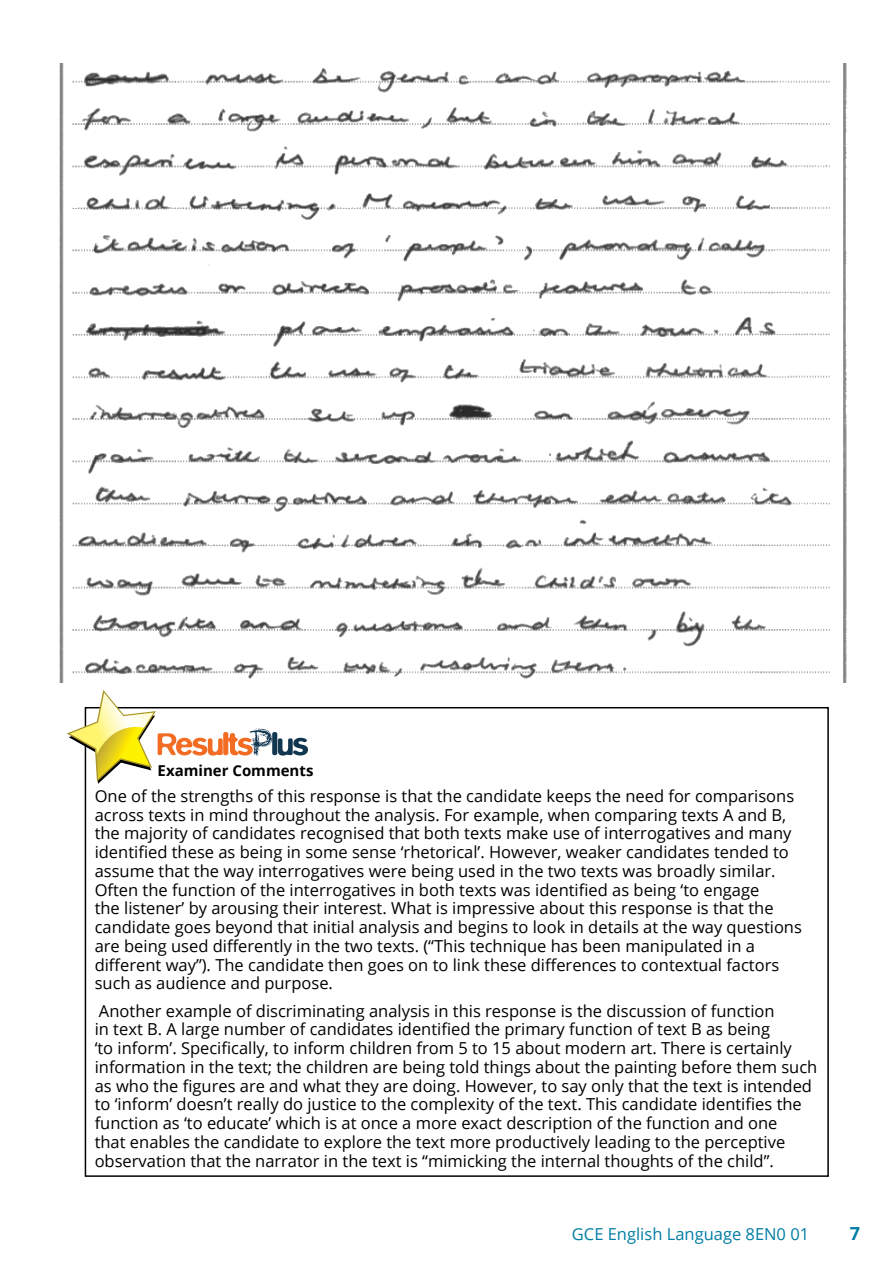
<style>
.page{position:relative;width:893px;height:1263px;background:#fff}
.page>*{position:absolute;margin:0;border:0;box-sizing:border-box;transform-origin:0 0}
.t1{font:700 18px "Open Sans";color:#007da4}
.t2{font:16.5px/18.8px "Open Sans";color:#000}
.t3{font:16.5px "Open Sans";color:#007da4}
.t4{font:700 15px "Open Sans";color:#000}
</style>
<div class="page">
<img style="left:60px;top:64px;width:787px;height:618px">
<svg style="left:67px;top:690px;width:241px;height:94px"></svg>
<p class="t4" style="left:158px;top:760px;width:157px">Examiner Comments</p>
<p class="t2" style="left:95px;top:786px;width:709px">One of the strengths of this response is that the candidate keeps the need for comparisons across texts in mind throughout the analysis. For example, when comparing texts A and B, the majority of candidates recognised that both texts make use of interrogatives and many identified these as being in some sense ‘rhetorical’. However, weaker candidates tended to assume that the way interrogatives were being used in the two texts was broadly similar.<br>Often the function of the interrogatives in both texts was identified as being ‘to engage<br>the listener’ by arousing their interest. What is impressive about this response is that the candidate goes beyond that initial analysis and begins to look in details at the way questions are being used differently in the two texts. (“This technique has been manipulated in a different way”). The candidate then goes on to link these differences to contextual factors such as audience and purpose.</p>
<p class="t2" style="left:95px;top:1001px;width:724px">Another example of discriminating analysis in this response is the discussion of function<br>in text B. A large number of candidates identified the primary function of text B as being<br>‘to inform’. Specifically, to inform children from 5 to 15 about modern art. There is certainly information in the text; the children are being told things about the painting before them such as who the figures are and what they are doing. However, to say only that the text is intended to ‘inform’ doesn’t really do justice to the complexity of the text. This candidate identifies the function as ‘to educate’ which is at once a more exact description of the function and one<br>that enables the candidate to explore the text more productively leading to the perceptive observation that the narrator in the text is “mimicking the internal thoughts of the child”.</p>
<p class="t3" style="left:572px;top:1222px;width:239px">GCE English Language 8EN0 01</p>
<p class="t1" style="left:850px;top:1221px;width:12px">7</p>
</div>
